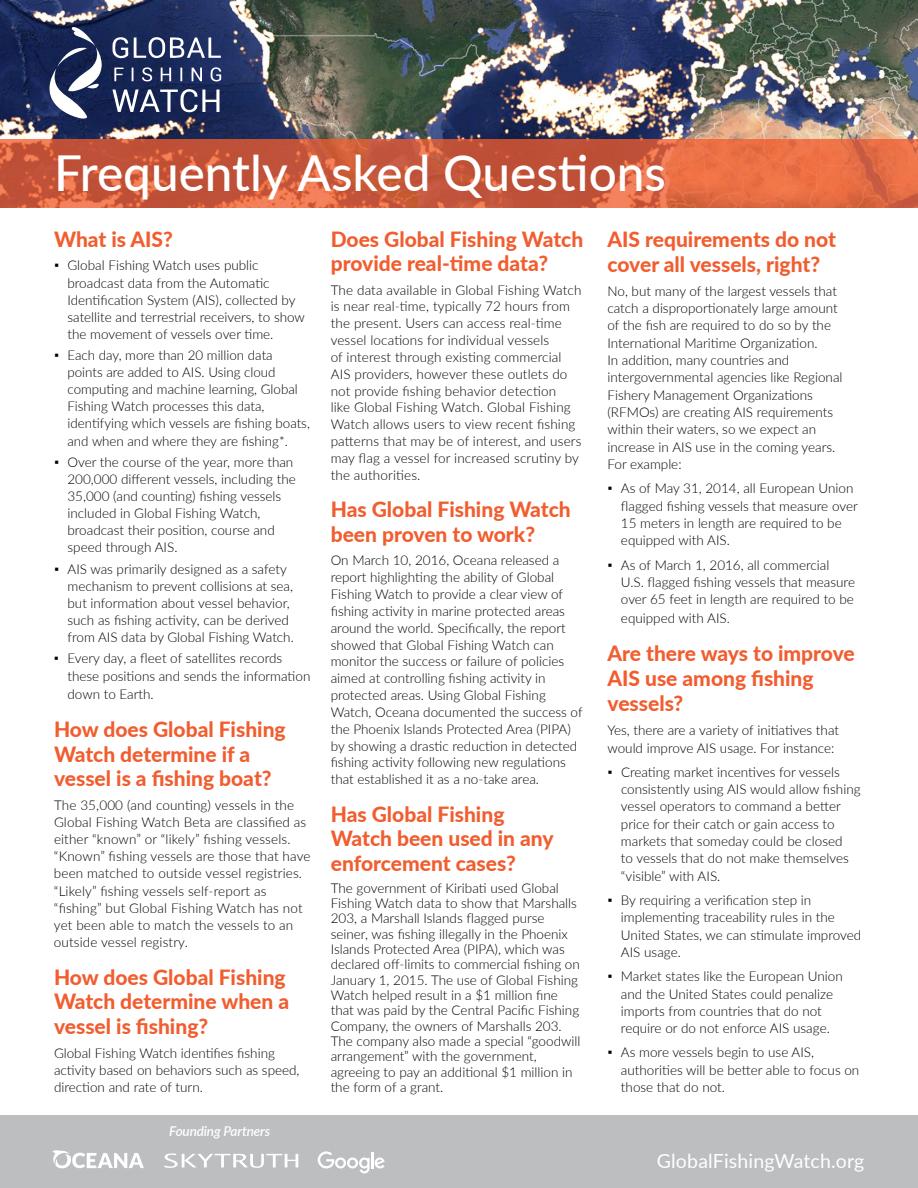
<style>
.page{position:relative;width:918px;height:1188px;background:#fff}
.page>*{position:absolute;margin:0;border:0;box-sizing:border-box;transform-origin:0 0}
.t1{font:500 49.5px "Lato";color:#fff}
.t2{font:800 21px/24.6px "Lato";color:#f15d2f}
.t3{font:19.5px "Lato";letter-spacing:.01em;color:#fff}
.t4{font:300 13.5px/17.4px "Lato";color:#000}
.t5{font:italic 600 13.5px "Lato";letter-spacing:-.01em;color:#fff}
</style>
<div class="page">
<img style="left:0;top:0;width:918px;height:139px">
<svg style="left:0;top:139px;width:918px;height:68px;background:#d15e3e"></svg>
<svg style="left:49px;top:27px;width:54px;height:92px"></svg>
<svg style="left:132px;top:68px;width:1px;height:13px"></svg>
<svg style="left:180px;top:68px;width:2px;height:13px"></svg>
<svg style="left:114px;top:68px;width:10px;height:13px"></svg>
<svg style="left:161px;top:68px;width:10px;height:13px"></svg>
<svg style="left:192px;top:68px;width:10px;height:13px"></svg>
<svg style="left:112px;top:36px;width:16px;height:24px"></svg>
<svg style="left:134px;top:36px;width:88px;height:23px"></svg>
<svg style="left:142px;top:66px;width:11px;height:17px"></svg>
<svg style="left:211px;top:67px;width:11px;height:16px"></svg>
<svg style="left:112px;top:89px;width:107px;height:25px"></svg>
<div style="left:0;top:1115px;width:918px;height:73px;background:#bcbec0"></div>
<svg style="left:318px;top:1151px;width:67px;height:22px"></svg>
<hr style="left:371px;top:1152px;width:3px;height:16px;background:#fff">
<svg style="left:52px;top:1150px;width:92px;height:18px"></svg>
<svg style="left:164px;top:1153px;width:134px;height:15px"></svg>
<h1 class="t1" style="left:54px;top:138px;width:614px">Frequently Asked Questions</h1>
<h2 class="t2" style="left:54px;top:226px;width:120px">What is AIS?</h2>
<p class="t4" style="left:68px;top:257px;width:239px;text-indent:-14px">▪ Global Fishing Watch uses public broadcast data from the Automatic Identification System (AIS), collected by satellite and terrestrial receivers, to show the movement of vessels over time.</p>
<p class="t4" style="left:67px;top:346px;width:244px;text-indent:-13px">▪ Each day, more than 20 million data points are added to AIS. Using cloud computing and machine learning, Global Fishing Watch processes this data, identifying which vessels are fishing boats, and when and where they are fishing*.</p>
<p class="t4" style="left:68px;top:453px;width:230px;text-indent:-14px">▪ Over the course of the year, more than 200,000 different vessels, including the 35,000 (and counting) fishing vessels included in Global Fishing Watch, broadcast their position, course and speed through AIS.</p>
<p class="t4" style="left:67px;top:560px;width:228px;text-indent:-13px">▪ AIS was primarily designed as a safety mechanism to prevent collisions at sea, but information about vessel behavior, such as fishing activity, can be derived from AIS data by Global Fishing Watch.</p>
<p class="t4" style="left:67px;top:650px;width:244px;text-indent:-14px">▪ Every day, a fleet of satellites records these positions and sends the information</p>
<p class="t4" style="left:67px;top:685px;width:88px">down to Earth.</p>
<h2 class="t2" style="left:54px;top:716px;width:233px">How does Global Fishing<br>Watch determine if a vessel is a fishing boat?</h2>
<p class="t4" style="left:54px;top:796px;width:258px">The 35,000 (and counting) vessels in the Global Fishing Watch Beta are classified as either “known” or “likely” fishing vessels. “Known” fishing vessels are those that have been matched to outside vessel registries. “Likely” fishing vessels self-report as “fishing” but Global Fishing Watch has not yet been able to match the vessels to an outside vessel registry.</p>
<h2 class="t2" style="left:54px;top:964px;width:237px">How does Global Fishing<br>Watch determine when a vessel is fishing?</h2>
<p class="t4" style="left:54px;top:1044px;width:247px">Global Fishing Watch identifies fishing activity based on behaviors such as speed, direction and rate of turn.</p>
<h2 class="t2" style="left:331px;top:226px;width:254px">Does Global Fishing Watch provide real-time data?</h2>
<p class="t4" style="left:331px;top:281px;width:252px;line-height:16.8px">The data available in Global Fishing Watch is near real-time, typically 72 hours from the present. Users can access real-time vessel locations for individual vessels<br>of interest through existing commercial AIS providers, however these outlets do not provide fishing behavior detection<br>like Global Fishing Watch. Global Fishing Watch allows users to view recent fishing patterns that may be of interest, and users may flag a vessel for increased scrutiny by the authorities.</p>
<h2 class="t2" style="left:331px;top:497px;width:242px">Has Global Fishing Watch been proven to work?</h2>
<p class="t4" style="left:331px;top:552px;width:253px;line-height:16.8px">On March 10, 2016, Oceana released a report highlighting the ability of Global Fishing Watch to provide a clear view of fishing activity in marine protected areas around the world. Specifically, the report showed that Global Fishing Watch can monitor the success or failure of policies aimed at controlling fishing activity in protected areas. Using Global Fishing Watch, Oceana documented the success of the Phoenix Islands Protected Area (PIPA) by showing a drastic reduction in detected fishing activity following new regulations that established it as a no-take area.</p>
<h2 class="t2" style="left:331px;top:801px;width:225px">Has Global Fishing<br>Watch been used in any enforcement cases?</h2>
<p class="t4" style="left:331px;top:880px;width:251px;line-height:15.3px">The government of Kiribati used Global Fishing Watch data to show that Marshalls 203, a Marshall Islands flagged purse seiner, was fishing illegally in the Phoenix Islands Protected Area (PIPA), which was declared off-limits to commercial fishing on January 1, 2015. The use of Global Fishing Watch helped result in a $1 million fine that was paid by the Central Pacific Fishing Company, the owners of Marshalls 203.<br>The company also made a special “goodwill arrangement” with the government, agreeing to pay an additional $1 million in the form of a grant.</p>
<h2 class="t2" style="left:608px;top:226px;width:230px">AIS requirements do not cover all vessels, right?</h2>
<p class="t4" style="left:607px;top:282px;width:237px">No, but many of the largest vessels that catch a disproportionately large amount of the fish are required to do so by the International Maritime Organization.<br>In addition, many countries and intergovernmental agencies like Regional Fishery Management Organizations (RFMOs) are creating AIS requirements within their waters, so we expect an increase in AIS use in the coming years.<br>For example:</p>
<p class="t4" style="left:621px;top:479px;width:238px;text-indent:-14px">▪ As of May 31, 2014, all European Union flagged fishing vessels that measure over 15 meters in length are required to be equipped with AIS.</p>
<p class="t4" style="left:621px;top:555px;width:236px;text-indent:-14px">▪ As of March 1, 2016, all commercial<br>U.S. flagged fishing vessels that measure over 65 feet in length are required to be</p>
<p class="t4" style="left:621px;top:609px;width:110px">equipped with AIS.</p>
<h2 class="t2" style="left:608px;top:640px;width:249px">Are there ways to improve<br>AIS use among fishing vessels?</h2>
<p class="t4" style="left:608px;top:721px;width:233px">Yes, there are a variety of initiatives that would improve AIS usage. For instance:</p>
<p class="t4" style="left:621px;top:763px;width:241px;text-indent:-13px">▪ Creating market incentives for vessels consistently using AIS would allow fishing vessel operators to command a better price for their catch or gain access to markets that someday could be closed<br>to vessels that do not make themselves “visible” with AIS.</p>
<p class="t4" style="left:621px;top:891px;width:242px;text-indent:-14px">▪ By requiring a verification step in implementing traceability rules in the<br>United States, we can stimulate improved<br>AIS usage.</p>
<p class="t4" style="left:607px;top:967px;width:237px;text-align:center">▪ Market states like the European Union and the United States could penalize imports from countries that do not require or do not enforce AIS usage.</p>
<p class="t4" style="left:621px;top:1043px;width:240px;text-indent:-13px">▪ As more vessels begin to use AIS, authorities will be better able to focus on those that do not.</p>
<p class="t5" style="left:169px;top:1122px;width:102px">Founding Partners</p>
<h3 class="t3" style="left:657px;top:1147px;width:209px">GlobalFishingWatch.org</h3>
</div>
